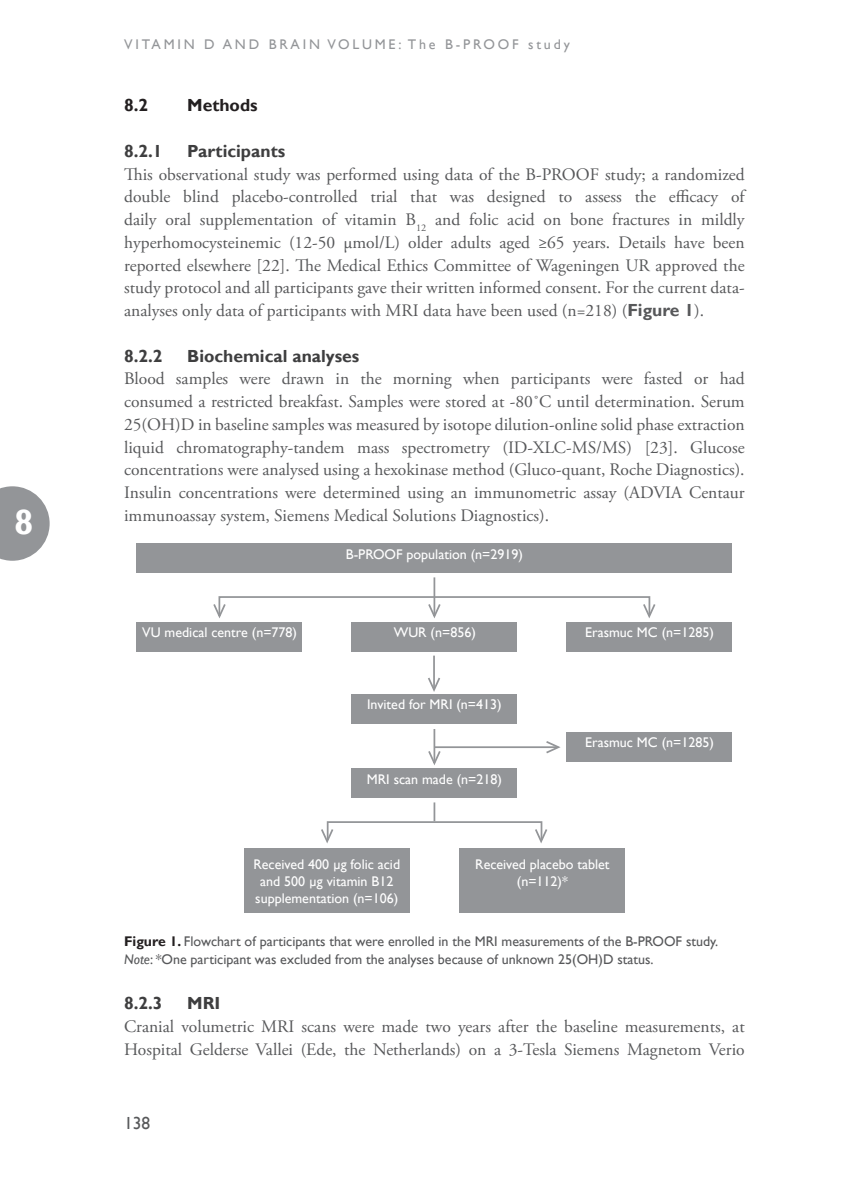
<style>
.page{position:relative;width:844px;height:1191px;background:#fff}
.page>*{position:absolute;margin:0;border:0;box-sizing:border-box;transform-origin:0 0}
.t1{font:700 35px "Gill Sans";color:#fff}
.t2{font:17.5px/22.8px "Adobe Garamond Pro";color:#57585a;text-align:justify}
.t3{font:700 17.5px "Gill Sans";color:#3e3e3f}
.t4{font:700 17.5px "Gill Sans";color:#231f20}
.t5{font:17.5px "Gill Sans";color:#57585a}
.t6{font:14px/16.8px "Gill Sans";color:#fff;text-align:center}
.t7{font:14px/17.5px "Gill Sans";color:#57585a}
.t8{font:14px "Gill Sans";letter-spacing:.2em;color:#939598}
.s1{font-family:"Gill Sans";font-weight:700}
.s2{font-weight:700;color:#231f20}
.s3{font-style:italic}
</style>
<div class="page">
<svg style="left:0;top:486px;width:50px;height:75px"></svg>
<div style="left:136px;top:542px;width:596px;height:30px;background:#939598"></div>
<div style="left:351px;top:694px;width:166px;height:30px;background:#939598"></div>
<div style="left:244px;top:848px;width:165px;height:65px;background:#939598"></div>
<div style="left:459px;top:848px;width:166px;height:65px;background:#939598"></div>
<hr style="left:433px;top:655px;width:2px;height:33px;background:#939598">
<svg style="left:428px;top:675px;width:12px;height:17px"></svg>
<div style="left:218px;top:596px;width:432px;height:20px;border:2px solid #939598"></div>
<svg style="left:213px;top:602px;width:14px;height:16px"></svg>
<div style="left:136px;top:622px;width:166px;height:30px;background:#939598"></div>
<div style="left:566px;top:622px;width:165px;height:30px;background:#939598"></div>
<div style="left:351px;top:622px;width:166px;height:30px;background:#939598"></div>
<hr style="left:433px;top:577px;width:2px;height:38px;background:#939598">
<svg style="left:426px;top:602px;width:16px;height:16px"></svg>
<svg style="left:641px;top:602px;width:15px;height:16px"></svg>
<hr style="left:433px;top:729px;width:2px;height:33px;background:#939598">
<svg style="left:428px;top:749px;width:13px;height:16px"></svg>
<div style="left:327px;top:821px;width:215px;height:20px;border:2px solid #939598"></div>
<svg style="left:321px;top:827px;width:14px;height:17px"></svg>
<svg style="left:433px;top:802px;width:2px;height:19px"></svg>
<svg style="left:533px;top:827px;width:14px;height:17px"></svg>
<div style="left:351px;top:768px;width:166px;height:30px;background:#939598"></div>
<div style="left:566px;top:732px;width:165px;height:30px;background:#939598"></div>
<hr style="left:434px;top:746px;width:123px;height:2px;background:#939598">
<svg style="left:544px;top:741px;width:17px;height:13px"></svg>
<h1 class="t1" style="left:14px;top:501px;width:21px">8</h1>
<p class="t8" style="left:124px;top:37px;width:447px">VITAMIN D AND BRAIN VOLUME: The B-PROOF study</p>
<p class="t4" style="left:124px;top:95px;width:26px">8.2</p>
<p class="t4" style="left:187px;top:95px;width:72px">Methods</p>
<p class="t3" style="left:124px;top:140px;width:40px">8.2.1</p>
<p class="t3" style="left:187px;top:140px;width:100px">Participants</p>
<p class="t2" style="left:124px;top:163px;width:622px">This observational study was performed using data of the B-PROOF study; a randomized double blind placebo-controlled trial that was designed to assess the efficacy of daily oral supplementation of vitamin B<sub>12</sub> and folic acid on bone fractures in mildly hyperhomocysteinemic (12-50 µmol/L) older adults aged ≥65 years. Details have been reported elsewhere [22]. The Medical Ethics Committee of Wageningen UR approved the study protocol and all participants gave their written informed consent. For the current data&shy;analyses only data of participants with MRI data have been used (n=218) (<span class="s1">Figure 1</span>).</p>
<p class="t3" style="left:124px;top:345px;width:40px">8.2.2</p>
<p class="t3" style="left:187px;top:345px;width:174px">Biochemical analyses</p>
<p class="t2" style="left:124px;top:368px;width:622px">Blood samples were drawn in the morning when participants were fasted or had consumed a restricted breakfast. Samples were stored at -80˚C until determination. Serum 25(OH)D in baseline samples was measured by isotope dilution-online solid phase extraction liquid chromatography-tandem mass spectrometry (ID-XLC-MS/MS) [23]. Glucose concentrations were analysed using a hexokinase method (Gluco-quant, Roche Diagnostics).<br>Insulin concentrations were determined using an immunometric assay (ADVIA Centaur immunoassay system, Siemens Medical Solutions Diagnostics).</p>
<p class="t6" style="left:346px;top:546px;width:179px">B-PROOF population (n=2919)</p>
<p class="t6" style="left:142px;top:624px;width:156px">VU medical centre (n=778)</p>
<p class="t6" style="left:393px;top:624px;width:84px">WUR (n=856)</p>
<p class="t6" style="left:585px;top:624px;width:130px">Erasmuc MC (n=1285)</p>
<p class="t6" style="left:367px;top:696px;width:136px">Invited for MRI (n=413)</p>
<p class="t6" style="left:367px;top:770px;width:136px">MRI scan made (n=218)</p>
<p class="t6" style="left:585px;top:734px;width:130px">Erasmuc MC (n=1285)</p>
<p class="t6" style="left:253px;top:856px;width:148px">Received 400 µg folic acid and 500 µg vitamin B12 supplementation (n=106)</p>
<p class="t6" style="left:475px;top:856px;width:136px">Received placebo tablet (n=112)*</p>
<p class="t7" style="left:124px;top:933px;width:595px"><span class="s2">Figure 1.</span> Flowchart of participants that were enrolled in the MRI measurements of the B-PROOF study.<br><span class="s3">Note</span>: *One participant was excluded from the analyses because of unknown 25(OH)D status.</p>
<p class="t3" style="left:124px;top:993px;width:40px">8.2.3</p>
<p class="t3" style="left:187px;top:993px;width:35px">MRI</p>
<p class="t2" style="left:124px;top:1016px;width:622px">Cranial volumetric MRI scans were made two years after the baseline measurements, at<br>Hospital Gelderse Vallei (Ede, the Netherlands) on a 3-Tesla Siemens Magnetom Verio</p>
<p class="t5" style="left:124px;top:1112px;width:28px">138</p>
</div>
